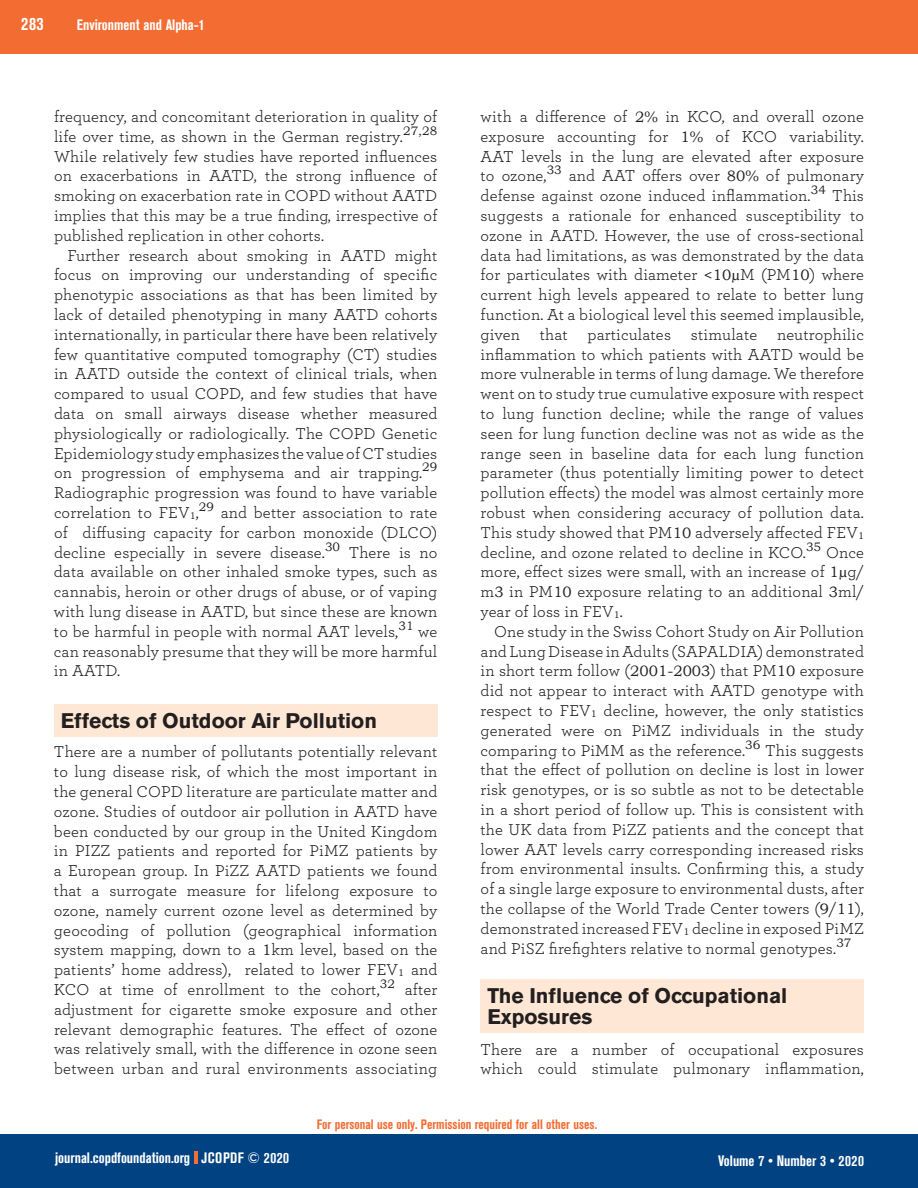
<style>
.page{position:relative;width:918px;height:1188px;background:#fff}
.page>*{position:absolute;margin:0;border:0;box-sizing:border-box;transform-origin:0 0}
.t1{font:700 21px/21px "Akzidenz Grotesk BE";color:#231f20}
.t2{font:700 condensed 18px "Akzidenz Grotesk BE";color:#fff}
.t3{font:16.5px/19.8px "Breathe";letter-spacing:.01em;color:#231f20;text-align:justify}
.t4{font:700 condensed 15px "Akzidenz Grotesk BE";color:#fff}
.t5{font:700 condensed 13.5px "Akzidenz Grotesk BE";color:#f36c32}
.s1{font-family:"Bookman Old Style";font-size:9.6px}
.s2{font-family:"Bookman Old Style";font-size:15px}
</style>
<div class="page">
<div style="left:0;top:1134px;width:918px;height:54px;background:#004282"></div>
<div style="left:0;top:0;width:918px;height:54px;background:#f36c32"></div>
<svg style="left:194px;top:1152px;width:3px;height:12px"></svg>
<div style="left:54px;top:704px;width:383px;height:32px;background:#fee7d4"></div>
<div style="left:481px;top:979px;width:383px;height:54px;background:#fee7d4"></div>
<p class="t2" style="left:21px;top:13px;width:24px">283</p>
<p class="t4" style="left:77px;top:16px;width:129px">Environment and Alpha-1</p>
<p class="t3" style="left:54px;top:106px;width:385px">frequency, and concomitant deterioration in quality of life over time, as shown in the German registry.<sup>27,28<br></sup>While relatively few studies have reported influences on exacerbations in AATD, the strong influence of smoking on exacerbation rate in COPD without AATD implies that this may be a true finding, irrespective of published replication in other cohorts.</p>
<p class="t3" style="left:54px;top:244px;width:385px;text-indent:14px">Further research about smoking in AATD might focus on improving our understanding of specific phenotypic associations as that has been limited by lack of detailed phenotyping in many AATD cohorts internationally, in particular there have been relatively few quantitative computed tomography (CT) studies in AATD outside the context of clinical trials, when compared to usual COPD, and few studies that have data on small airways disease whether measured physiologically or radiologically. The COPD Genetic Epidemiology study emphasizes the value of CT studies on progression of emphysema and air trapping.<sup>29<br></sup>Radiographic progression was found to have variable correlation to FEV<span class="s1">1</span>,<sup>29</sup> and better association to rate of diffusing capacity for carbon monoxide (DLCO) decline especially in severe disease.<sup>30</sup> There is no data available on other inhaled smoke types, such as cannabis, heroin or other drugs of abuse, or of vaping with lung disease in AATD, but since these are known to be harmful in people with normal AAT levels,<sup>31</sup> we can reasonably presume that they will be more harmful in AATD.</p>
<p class="t1" style="left:61px;top:711px;width:318px">Effects of Outdoor Air Pollution</p>
<p class="t3" style="left:54px;top:741px;width:385px">There are a number of pollutants potentially relevant to lung disease risk, of which the most important in the general COPD literature are particulate matter and ozone. Studies of outdoor air pollution in AATD have been conducted by our group in the United Kingdom in PIZZ patients and reported for PiMZ patients by a European group. In PiZZ AATD patients we found that a surrogate measure for lifelong exposure to ozone, namely current ozone level as determined by geocoding of pollution (geographical information system mapping, down to a <span class="s2">1</span>km level, based on the patients’ home address), related to lower FEV<span class="s1">1</span> and KCO at time of enrollment to the cohort,<sup>32</sup> after adjustment for cigarette smoke exposure and other relevant demographic features. The effect of ozone was relatively small, with the difference in ozone seen between urban and rural environments associating</p>
<p class="t3" style="left:481px;top:106px;width:385px">with a difference of <span class="s2">2%</span> in KCO, and overall ozone exposure accounting for <span class="s2">1%</span> of KCO variability.<br>AAT levels in the lung are elevated after exposure to ozone,<sup>33</sup> and AAT offers over <span class="s2">80%</span> of pulmonary defense against ozone induced inflammation.<sup>34</sup> This suggests a rationale for enhanced susceptibility to ozone in AATD. However, the use of cross<span class="s2">-</span>sectional data had limitations, as was demonstrated by the data for particulates with diameter <span class="s2">&lt;10µ</span>M (PM<span class="s2">10</span>) where current high levels appeared to relate to better lung function. At a biological level this seemed implausible, given that particulates stimulate neutrophilic inflammation to which patients with AATD would be more vulnerable in terms of lung damage. We therefore went on to study true cumulative exposure with respect to lung function decline; while the range of values seen for lung function decline was not as wide as the range seen in baseline data for each lung function parameter (thus potentially limiting power to detect pollution effects) the model was almost certainly more robust when considering accuracy of pollution data.<br>This study showed that PM<span class="s2">10</span> adversely affected FEV<span class="s1">1 </span>decline, and ozone related to decline in KCO.<sup>35</sup> Once more, effect sizes were small, with an increase of <span class="s2">1µ</span>g/ m<span class="s2">3</span> in PM<span class="s2">10</span> exposure relating to an additional <span class="s2">3</span>ml/ year of loss in FEV<span class="s1">1</span>.</p>
<p class="t3" style="left:481px;top:621px;width:385px;text-indent:14px">One study in the Swiss Cohort Study on Air Pollution and Lung Disease in Adults (SAPALDIA) demonstrated in short term follow (<span class="s2">2001-2003</span>) that PM<span class="s2">10</span> exposure did not appear to interact with AATD genotype with respect to FEV<span class="s1">1</span> decline, however, the only statistics generated were on PiMZ individuals in the study comparing to PiMM as the reference.<sup>36</sup> This suggests that the effect of pollution on decline is lost in lower risk genotypes, or is so subtle as not to be detectable in a short period of follow up. This is consistent with the UK data from PiZZ patients and the concept that lower AAT levels carry corresponding increased risks from environmental insults. Confirming this, a study of a single large exposure to environmental dusts, after the collapse of the World Trade Center towers (<span class="s2">9</span>/<span class="s2">11</span>), demonstrated increased FEV<span class="s1">1</span> decline in exposed PiMZ and PiSZ firefighters relative to normal genotypes.<sup>37</sup></p>
<p class="t1" style="left:487px;top:986px;width:302px">The Influence of Occupational<br>Exposures</p>
<p class="t3" style="left:481px;top:1038px;width:385px">There are a number of occupational exposures which could stimulate pulmonary inflammation,</p>
<p class="t5" style="left:317px;top:1117px;width:282px">For personal use only. Permission required for all other uses.</p>
<p class="t4" style="left:55px;top:1149px;width:236px">journal.copdfoundation.org JCOPDF © 2020</p>
<p class="t4" style="left:718px;top:1152px;width:147px">Volume 7 • Number 3 • 2020</p>
</div>
